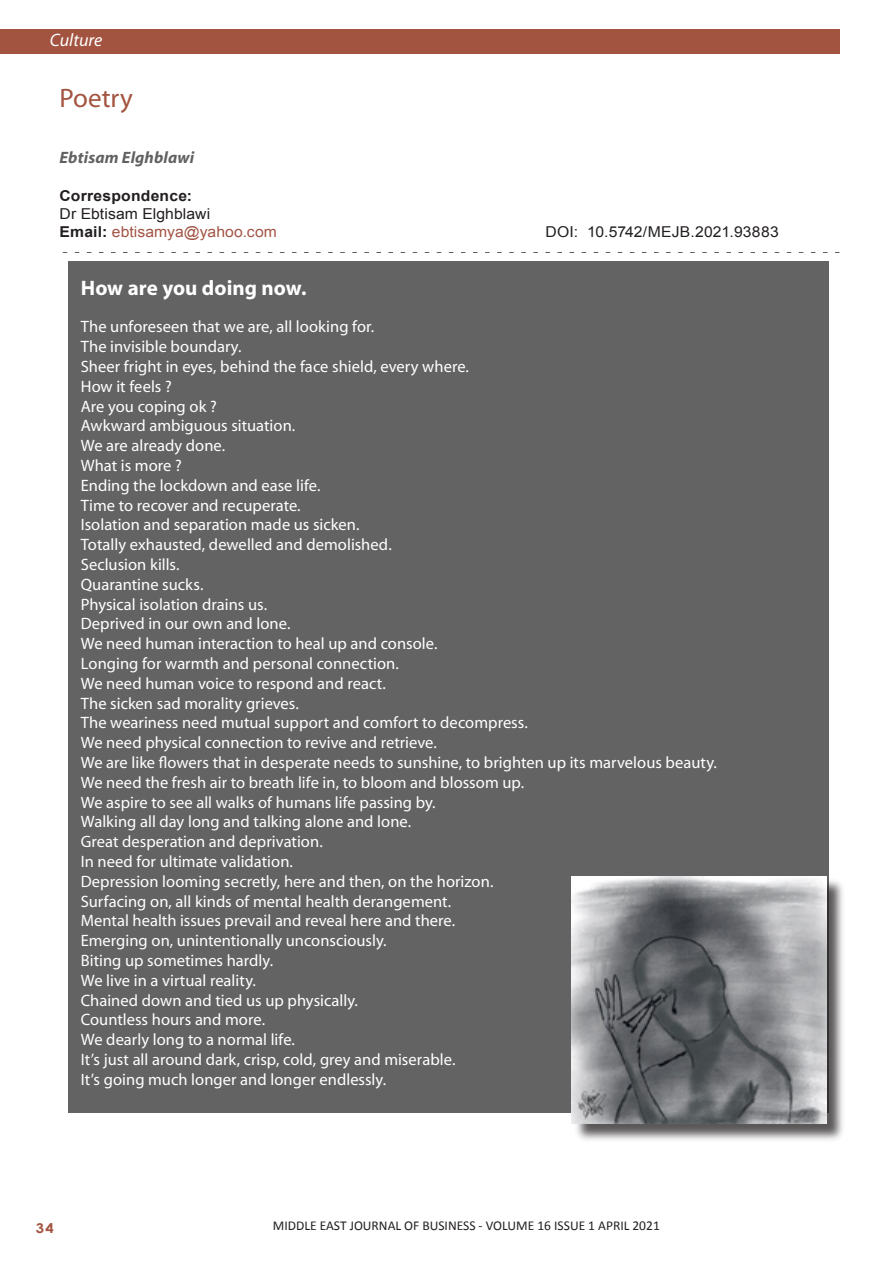
<style>
.page{position:relative;width:893px;height:1263px;background:#fff}
.page>*{position:absolute;margin:0;border:0;box-sizing:border-box;transform-origin:0 0}
.t1{font:26.85px "Myriad";color:#a35440}
.abstract{font:700 21px "Myriad";color:#fff}
.t2{font:italic 18px "Myriad";color:#fff}
.abstract-2{font:16.5px "Myriad";color:#fff}
.t3{font:italic 700 16.5px "Myriad";letter-spacing:.01em;color:#616161}
.t4{font:15px "Arial";letter-spacing:.01em;color:#231f20;scale:1.05 1}
.t5{font:15px "Arial";letter-spacing:.005em;color:#a35444;scale:1.05 1}
.t6{font:700 15px "Arial";letter-spacing:.015em;color:#231f20;scale:1.05 1}
.t7{font:13.5px "Calibri";color:#231f20}
.t8{font:700 13.5px "Century Gothic";color:#a35440;scale:1.1 1}
.t9{font:10.5px "Myriad";letter-spacing:.1em;color:#231f20;scale:1.1 1}
.s1{font-weight:700;color:#231f20}
.s2{font-family:"Century Gothic";font-weight:700}
</style>
<div class="page">
<div style="left:0;top:30px;width:840px;height:24px;background:#a35440"></div>
<svg style="left:63px;top:252px;width:776px;height:1px"></svg>
<div style="left:68px;top:261px;width:760px;height:852px;background:#636363"></div>
<div style="left:573px;top:877px;width:274px;height:266px;background:#231f20;opacity:.75"></div>
<img style="left:572px;top:876px;width:255px;height:247px">
<p class="t2" style="left:50px;top:31px;width:54px">Culture</p>
<p class="t1" style="left:60px;top:85px;width:75px">Poetry</p>
<p class="t3" style="left:60px;top:149px;width:136px">Ebtisam Elghblawi</p>
<p class="t6" style="left:60px;top:186px;width:128px">Correspondence:</p>
<p class="t4" style="left:60px;top:204px;width:145px">Dr Ebtisam Elghblawi</p>
<p class="t5" style="left:60px;top:222px;width:209px"><span class="s1">Email:</span> ebtisamya@yahoo.com</p>
<p class="t4" style="left:546px;top:222px;width:224px">DOI: 10.5742/MEJB.2021.93883</p>
<p class="abstract" style="left:81px;top:277px;width:227px">How are you doing now.</p>
<p class="abstract-2" style="left:81px;top:319px;width:295px">The unforeseen that we are, all looking for.</p>
<p class="abstract-2" style="left:81px;top:338px;width:162px">The invisible boundary.</p>
<p class="abstract-2" style="left:81px;top:358px;width:390px">Sheer fright in eyes, behind the face shield, every where.</p>
<p class="abstract-2" style="left:81px;top:378px;width:93px">How it feels ?</p>
<p class="abstract-2" style="left:81px;top:398px;width:137px">Are you coping ok ?</p>
<p class="abstract-2" style="left:81px;top:418px;width:216px">Awkward ambiguous situation.</p>
<p class="abstract-2" style="left:81px;top:437px;width:146px">We are already done.</p>
<p class="abstract-2" style="left:81px;top:457px;width:103px">What is more ?</p>
<p class="abstract-2" style="left:81px;top:477px;width:241px">Ending the lockdown and ease life.</p>
<p class="abstract-2" style="left:81px;top:497px;width:221px">Time to recover and recuperate.</p>
<p class="abstract-2" style="left:81px;top:517px;width:280px">Isolation and separation made us sicken.</p>
<p class="abstract-2" style="left:81px;top:536px;width:312px">Totally exhausted, dewelled and demolished.</p>
<p class="abstract-2" style="left:81px;top:556px;width:100px">Seclusion kills.</p>
<p class="abstract-2" style="left:81px;top:576px;width:124px">Quarantine sucks.</p>
<p class="abstract-2" style="left:81px;top:596px;width:188px">Physical isolation drains us.</p>
<p class="abstract-2" style="left:81px;top:616px;width:211px">Deprived in our own and lone.</p>
<p class="abstract-2" style="left:81px;top:635px;width:358px">We need human interaction to heal up and console.</p>
<p class="abstract-2" style="left:81px;top:655px;width:320px">Longing for warmth and personal connection.</p>
<p class="abstract-2" style="left:81px;top:675px;width:307px">We need human voice to respond and react.</p>
<p class="abstract-2" style="left:81px;top:695px;width:220px">The sicken sad morality grieves.</p>
<p class="abstract-2" style="left:81px;top:715px;width:449px">The weariness need mutual support and comfort to decompress.</p>
<p class="abstract-2" style="left:81px;top:734px;width:358px">We need physical connection to revive and retrieve.</p>
<p class="abstract-2" style="left:81px;top:754px;width:638px">We are like flowers that in desperate needs to sunshine, to brighten up its marvelous beauty.</p>
<p class="abstract-2" style="left:81px;top:774px;width:445px">We need the fresh air to breath life in, to bloom and blossom up.</p>
<p class="abstract-2" style="left:81px;top:794px;width:356px">We aspire to see all walks of humans life passing by.</p>
<p class="abstract-2" style="left:81px;top:814px;width:332px">Walking all day long and talking alone and lone.</p>
<p class="abstract-2" style="left:81px;top:833px;width:244px">Great desperation and deprivation.</p>
<p class="abstract-2" style="left:81px;top:853px;width:214px">In need for ultimate validation.</p>
<p class="abstract-2" style="left:81px;top:873px;width:414px">Depression looming secretly, here and then, on the horizon.</p>
<p class="abstract-2" style="left:81px;top:893px;width:372px">Surfacing on, all kinds of mental health derangement.</p>
<p class="abstract-2" style="left:81px;top:913px;width:376px">Mental health issues prevail and reveal here and there.</p>
<p class="abstract-2" style="left:81px;top:932px;width:307px">Emerging on, unintentionally unconsciously.</p>
<p class="abstract-2" style="left:81px;top:952px;width:194px">Biting up sometimes hardly.</p>
<p class="abstract-2" style="left:81px;top:972px;width:177px">We live in a virtual reality.</p>
<p class="abstract-2" style="left:81px;top:992px;width:279px">Chained down and tied us up physically.</p>
<p class="abstract-2" style="left:81px;top:1012px;width:186px">Countless hours and more.</p>
<p class="abstract-2" style="left:81px;top:1031px;width:216px">We dearly long to a normal life.</p>
<p class="abstract-2" style="left:81px;top:1051px;width:376px">It’s just all around dark, crisp, cold, grey and miserable.</p>
<p class="abstract-2" style="left:81px;top:1071px;width:307px">It’s going much longer and longer endlessly.</p>
<p class="t8" style="left:36px;top:1217px;width:18px">34</p>
<p class="t7" style="left:273px;top:1217px;width:388px">MIDDLE EAST JOURNAL OF BUSINESS - VOLUME 16 ISSUE 1 APRIL 2021</p>
<p class="t9" style="left:277px;top:1223px;width:310px">MIDDLE EAST JOURNAL OF Business <span class="s2">•</span> VOLUME 4, ISSUE 1</p>
</div>
